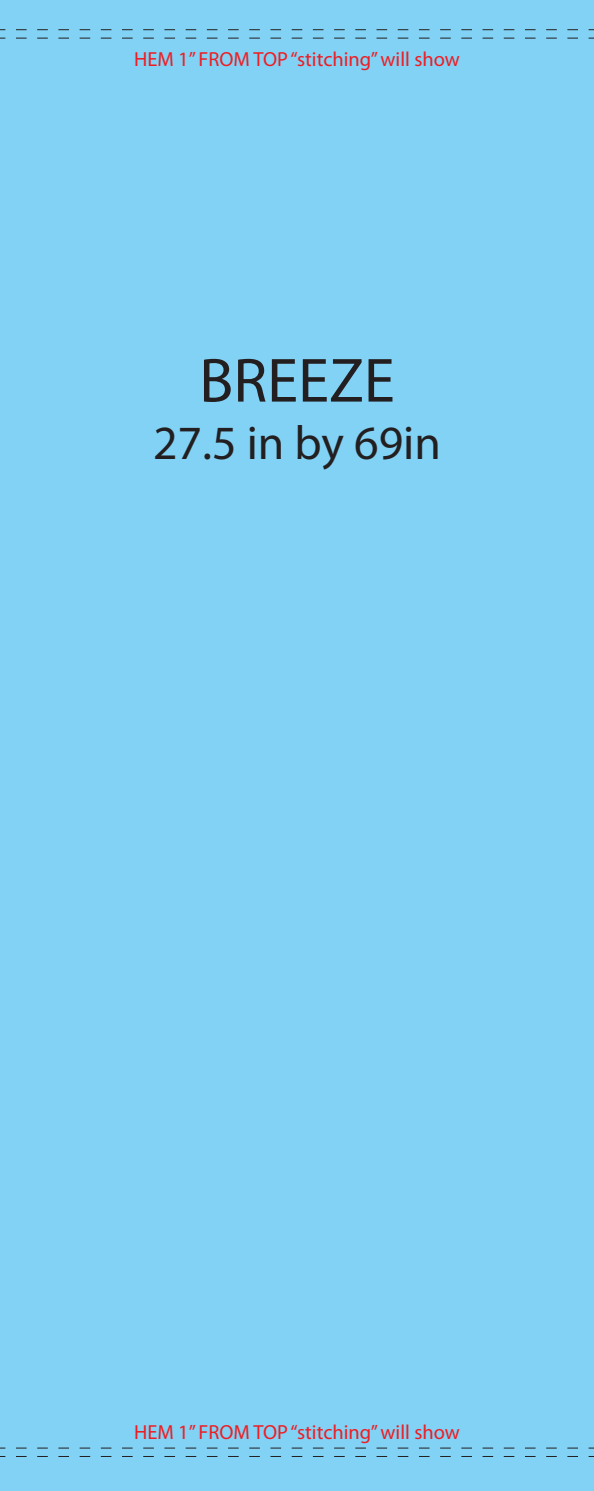
<style>
.page{position:relative;width:594px;height:1491px;background:#fff}
.page>*{position:absolute;margin:0;border:0;box-sizing:border-box;transform-origin:0 0}
.t1{font:62.91px "Myriad Pro";color:#231f20}
.t2{font:47.85px "Myriad Pro";color:#231f20}
.t3{font:20.4px "Myriad Pro";color:#ee1d23}
</style>
<div class="page">
<div style="left:0;top:0;width:594px;height:1490px;background:#81d2f5"></div>
<svg style="left:16px;top:30px;width:562px;height:1px"></svg>
<svg style="left:16px;top:38px;width:562px;height:1px"></svg>
<svg style="left:16px;top:1447px;width:562px;height:1px"></svg>
<svg style="left:16px;top:1456px;width:562px;height:1px"></svg>
<p class="t3" style="left:134px;top:46px;width:327px">HEM 1’’ FROM TOP “stitching” will show</p>
<h1 class="t1" style="left:199px;top:342px;width:197px">BREEZE</h1>
<h2 class="t2" style="left:153px;top:413px;width:289px">27.5 in by 69in</h2>
<p class="t3" style="left:134px;top:1419px;width:327px">HEM 1’’ FROM TOP “stitching” will show</p>
</div>
